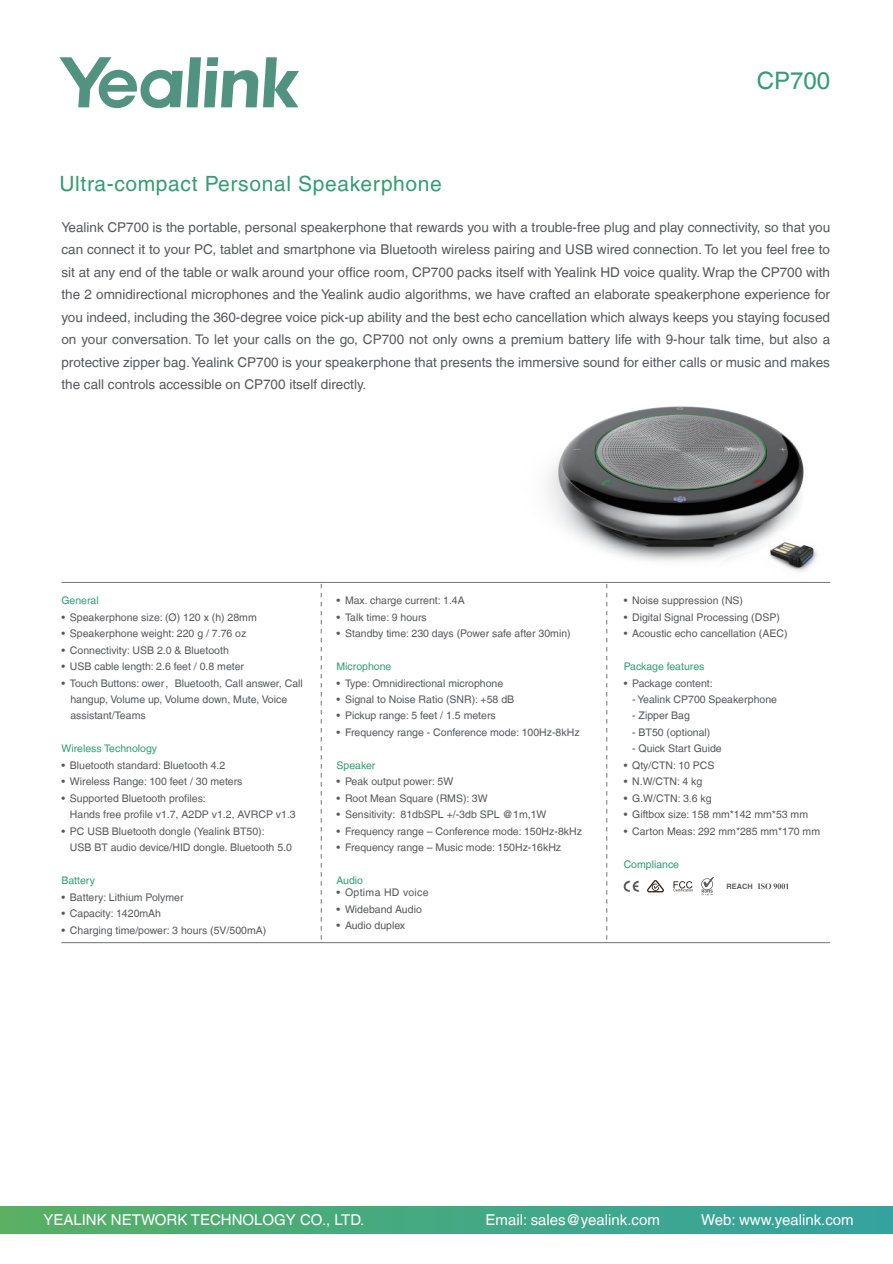
<style>
.page{position:relative;width:893px;height:1264px;background:#fff}
.page>*{position:absolute;margin:0;border:0;box-sizing:border-box;transform-origin:0 0}
.t1{font:24px "Helvetica LT";color:#329c75}
.t2{font:21px "Helvetica LT";letter-spacing:.03em;color:#329c75}
.t3{font:15px "Helvetica LT";color:#fff}
.t4{font:13.5px/22.5px "Helvetica LT";color:#57585a;text-align:justify}
.t5{font:10.5px/16.5px "Helvetica LT";color:#57585a}
.t6{font:10.5px "Helvetica LT";color:#329c75}
.t7{font:700 7.35px "Helvetica LT";color:#5b5b5b}
.s1{font-family:"Adobe Song Std";font-weight:300}
</style>
<div class="page">
<img style="left:514px;top:406px;width:317px;height:189px">
<div style="left:0;top:1205px;width:892px;height:28px;background:linear-gradient(to right,#57af63,#34a3a1)"></div>
<svg style="left:59px;top:57px;width:240px;height:51px"></svg>
<hr style="left:61px;top:582px;width:768px;height:1px;background:#717276">
<svg style="left:321px;top:584px;width:1px;height:360px"></svg>
<svg style="left:606px;top:583px;width:1px;height:357px"></svg>
<svg style="left:623px;top:880px;width:15px;height:12px"></svg>
<svg style="left:758px;top:883px;width:30px;height:6px"></svg>
<svg style="left:701px;top:877px;width:13px;height:18px"></svg>
<svg style="left:673px;top:881px;width:19px;height:10px"></svg>
<svg style="left:647px;top:880px;width:16px;height:12px"></svg>
<hr style="left:61px;top:942px;width:768px;height:1px;background:#717276">
<h2 class="t2" style="left:59px;top:175px;width:384px">Ultra-compact Personal Speakerphone</h2>
<h1 class="t1" style="left:756px;top:71px;width:75px">CP700</h1>
<p class="t4" style="left:61px;top:217px;width:770px">Yealink CP700 is the portable, personal speakerphone that rewards you with a trouble-free plug and play connectivity, so that you can connect it to your PC, tablet and smartphone via Bluetooth wireless pairing and USB wired connection. To let you feel free to sit at any end of the table or walk around your office room, CP700 packs itself with Yealink HD voice quality. Wrap the CP700 with the 2 omnidirectional microphones and the Yealink audio algorithms, we have crafted an elaborate speakerphone experience for you indeed, including the 360-degree voice pick-up ability and the best echo cancellation which always keeps you staying focused on your conversation. To let your calls on the go, CP700 not only owns a premium battery life with 9-hour talk time, but also a protective zipper bag. Yealink CP700 is your speakerphone that presents the immersive sound for either calls or music and makes the call controls accessible on CP700 itself directly.</p>
<p class="t6" style="left:61px;top:596px;width:39px">General</p>
<p class="t5" style="left:61px;top:609px;width:197px">ï Speakerphone size: (Ø) 120 x (h) 28mm</p>
<p class="t5" style="left:61px;top:626px;width:186px">ï Speakerphone weight: 220 g / 7.76 oz</p>
<p class="t5" style="left:61px;top:642px;width:169px">ï Connectivity: USB 2.0 &amp; Bluetooth</p>
<p class="t5" style="left:61px;top:659px;width:184px">ï USB cable length: 2.6 feet / 0.8 meter</p>
<p class="t5" style="left:61px;top:675px;width:243px">ï Touch Buttons: ower<span class="s1">，</span>Bluetooth, Call answer, Call</p>
<p class="t5" style="left:70px;top:692px;width:218px">hangup, Volume up, Volume down, Mute, Voice</p>
<p class="t5" style="left:70px;top:708px;width:77px">assistant/Teams</p>
<p class="t6" style="left:61px;top:744px;width:97px">Wireless Technology</p>
<p class="t5" style="left:61px;top:757px;width:182px">ï Bluetooth standard: Bluetooth 4.2<br>ï Wireless Range: 100 feet / 30 meters ï Supported Bluetooth profiles:</p>
<p class="t5" style="left:61px;top:807px;width:236px;text-indent:9px">Hands free profile v1.7, A2DP v1.2, AVRCP v1.3 ï PC USB Bluetooth dongle (Yealink BT50):</p>
<p class="t5" style="left:70px;top:840px;width:223px">USB BT audio device/HID dongle. Bluetooth 5.0</p>
<p class="t6" style="left:61px;top:876px;width:35px">Battery</p>
<p class="t5" style="left:61px;top:889px;width:206px">ï Battery: Lithium Polymer<br>ï Capacity: 1420mAh<br>ï Charging time/power: 3 hours (5V/500mA)</p>
<p class="t5" style="left:336px;top:593px;width:235px">ï Max. charge current: 1.4A<br>ï Talk time: 9 hours<br>ï Standby time: 230 days (Power safe after 30min)</p>
<p class="t6" style="left:336px;top:662px;width:56px">Microphone</p>
<p class="t5" style="left:336px;top:675px;width:244px">ï Type: Omnidirectional microphone<br>ï Signal to Noise Ratio (SNR): +58 dB<br>ï Pickup range: 5 feet / 1.5 meters<br>ï Frequency range - Conference mode: 100Hz-8kHz</p>
<p class="t6" style="left:336px;top:761px;width:40px">Speaker</p>
<p class="t5" style="left:336px;top:774px;width:247px">ï Peak output power: 5W<br>ï Root Mean Square (RMS): 3W<br>ï Sensitivity: 81dbSPL +/-3db SPL @1m,1W<br>ï Frequency range – Conference mode: 150Hz-8kHz ï Frequency range – Music mode: 150Hz-16kHz</p>
<p class="t6" style="left:336px;top:876px;width:28px">Audio</p>
<p class="t5" style="left:336px;top:885px;width:94px">ï Optima HD voice ï Wideband Audio<br>ï Audio duplex</p>
<p class="t5" style="left:623px;top:593px;width:165px">ï Noise suppression (NS)<br>ï Digital Signal Processing (DSP)<br>ï Acoustic echo cancellation (AEC)</p>
<p class="t6" style="left:623px;top:662px;width:82px">Package features</p>
<p class="t5" style="left:623px;top:675px;width:91px">ï Package content:</p>
<p class="t5" style="left:632px;top:692px;width:146px">- Yealink CP700 Speakerphone</p>
<p class="t5" style="left:632px;top:708px;width:59px">- Zipper Bag</p>
<p class="t5" style="left:632px;top:724px;width:80px">- BT50 (optional)</p>
<p class="t5" style="left:623px;top:741px;width:198px;text-indent:9px">- Quick Start Guide<br>ï Qty/CTN: 10 PCS<br>ï N.W/CTN: 4 kg<br>ï G.W/CTN: 3.6 kg<br>ï Giftbox size: 158 mm*142 mm*53 mm<br>ï Carton Meas: 292 mm*285 mm*170 mm</p>
<p class="t6" style="left:623px;top:859px;width:57px">Compliance</p>
<p class="t7" style="left:726px;top:883px;width:28px">REACH</p>
<h3 class="t3" style="left:43px;top:1213px;width:322px">YEALINK NETWORK TECHNOLOGY CO., LTD.</h3>
<h3 class="t3" style="left:485px;top:1213px;width:176px">Email: sales@yealink.com</h3>
<h3 class="t3" style="left:701px;top:1213px;width:154px">Web: www.yealink.com</h3>
</div>
